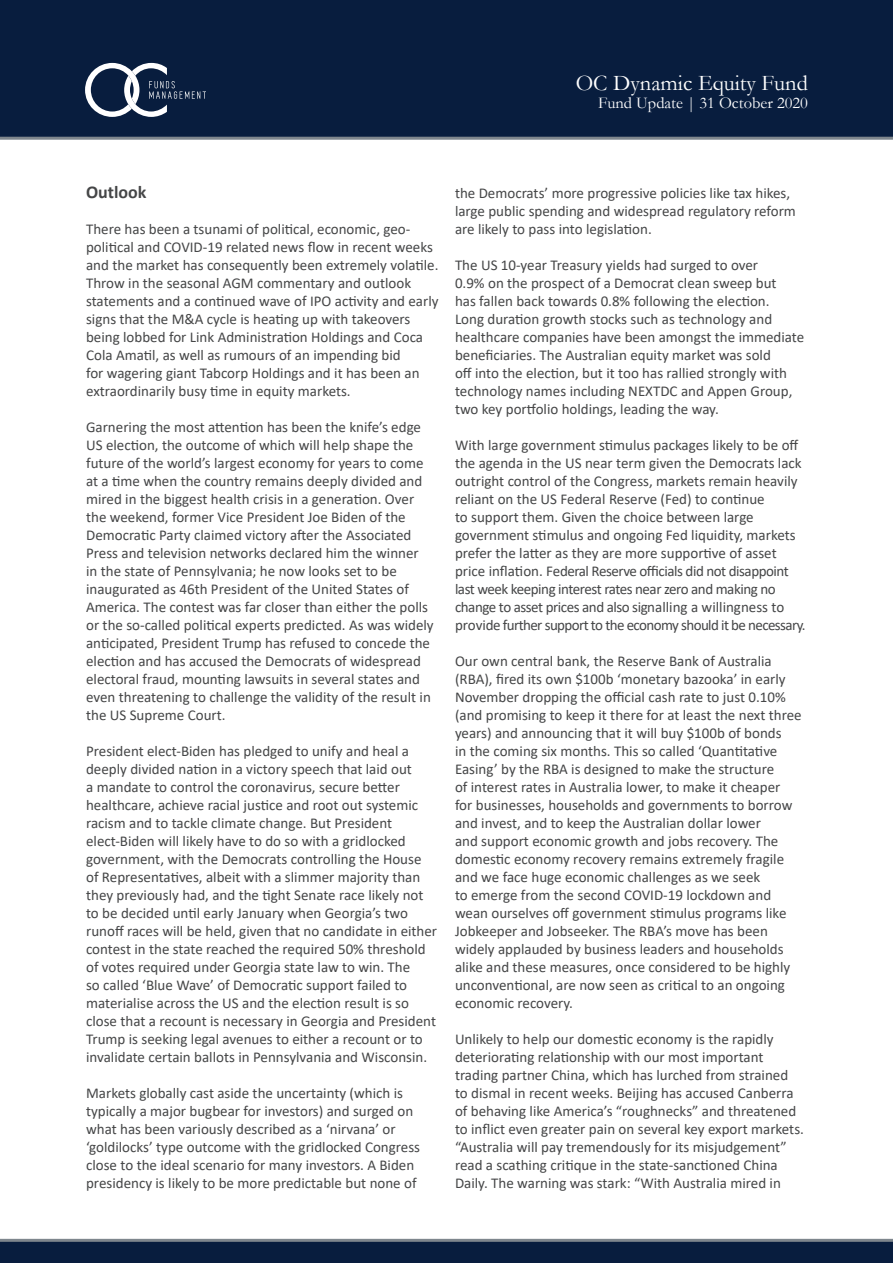
<style>
.page{position:relative;width:893px;height:1263px;background:#fff}
.page>*{position:absolute;margin:0;border:0;box-sizing:border-box;transform-origin:0 0}
.t1{font:22.5px "Garamond";color:#fff}
.t2{font:700 18px "Calibri";color:#454647}
.t3{font:16.5px "Garamond";color:#fff}
.t4{font:15px/18px "Calibri";color:#454647}
</style>
<div class="page">
<div style="left:0;top:0;width:893px;height:138px;background:#081d3e"></div>
<hr style="left:0;top:137px;width:893px;height:3px;background:#7e868d">
<svg style="left:85px;top:63px;width:121px;height:54px"></svg>
<div style="left:0;top:1240px;width:893px;height:23px;background:#081d3e"></div>
<hr style="left:0;top:1239px;width:893px;height:3px;background:#7e868d">
<h1 class="t1" style="left:576px;top:68px;width:234px">OC Dynamic Equity Fund</h1>
<p class="t3" style="left:598px;top:92px;width:211px">Fund Update | 31 October 2020</p>
<p class="t2" style="left:86px;top:179px;width:62px">Outlook</p>
<p class="t4" style="left:86px;top:220px;width:354px">There has been a tsunami of political, economic, geo&shy;political and COVID-19 related news flow in recent weeks and the market has consequently been extremely volatile.<br>Throw in the seasonal AGM commentary and outlook statements and a continued wave of IPO activity and early signs that the M&amp;A cycle is heating up with takeovers being lobbed for Link Administration Holdings and Coca Cola Amatil, as well as rumours of an impending bid<br>for wagering giant Tabcorp Holdings and it has been an extraordinarily busy time in equity markets.</p>
<p class="t4" style="left:86px;top:418px;width:349px">Garnering the most attention has been the knife’s edge US election, the outcome of which will help shape the future of the world’s largest economy for years to come at a time when the country remains deeply divided and mired in the biggest health crisis in a generation. Over the weekend, former Vice President Joe Biden of the Democratic Party claimed victory after the Associated Press and television networks declared him the winner in the state of Pennsylvania; he now looks set to be inaugurated as 46th President of the United States of America. The contest was far closer than either the polls or the so-called political experts predicted. As was widely anticipated, President Trump has refused to concede the election and has accused the Democrats of widespread electoral fraud, mounting lawsuits in several states and even threatening to challenge the validity of the result in the US Supreme Court.</p>
<p class="t4" style="left:86px;top:742px;width:353px">President elect-Biden has pledged to unify and heal a deeply divided nation in a victory speech that laid out<br>a mandate to control the coronavirus, secure better healthcare, achieve racial justice and root out systemic racism and to tackle climate change. But President elect-Biden will likely have to do so with a gridlocked government, with the Democrats controlling the House of Representatives, albeit with a slimmer majority than they previously had, and the tight Senate race likely not to be decided until early January when Georgia’s two runoff races will be held, given that no candidate in either contest in the state reached the required 50% threshold of votes required under Georgia state law to win. The<br>so called ‘Blue Wave’ of Democratic support failed to materialise across the US and the election result is so close that a recount is necessary in Georgia and President Trump is seeking legal avenues to either a recount or to invalidate certain ballots in Pennsylvania and Wisconsin.</p>
<p class="t4" style="left:86px;top:1084px;width:335px">Markets globally cast aside the uncertainty (which is typically a major bugbear for investors) and surged on what has been variously described as a ‘nirvana’ or ‘goldilocks’ type outcome with the gridlocked Congress close to the ideal scenario for many investors. A Biden presidency is likely to be more predictable but none of</p>
<p class="t4" style="left:455px;top:184px;width:342px">the Democrats’ more progressive policies like tax hikes, large public spending and widespread regulatory reform are likely to pass into legislation.</p>
<p class="t4" style="left:455px;top:256px;width:351px">The US 10-year Treasury yields had surged to over<br>0.9% on the prospect of a Democrat clean sweep but<br>has fallen back towards 0.8% following the election.<br>Long duration growth stocks such as technology and healthcare companies have been amongst the immediate beneficiaries. The Australian equity market was sold<br>off into the election, but it too has rallied strongly with technology names including NEXTDC and Appen Group, two key portfolio holdings, leading the way.</p>
<p class="t4" style="left:455px;top:436px;width:352px">With large government stimulus packages likely to be off the agenda in the US near term given the Democrats lack outright control of the Congress, markets remain heavily reliant on the US Federal Reserve (Fed) to continue<br>to support them. Given the choice between large government stimulus and ongoing Fed liquidity, markets prefer the latter as they are more supportive of asset price inflation. Federal Reserve officials did not disappoint last week keeping interest rates near zero and making no change to asset prices and also signalling a willingness to provide further support to the economy should it be necessary.</p>
<p class="t4" style="left:455px;top:652px;width:348px">Our own central bank, the Reserve Bank of Australia (RBA), fired its own $100b ‘monetary bazooka’ in early November dropping the official cash rate to just 0.10% (and promising to keep it there for at least the next three years) and announcing that it will buy $100b of bonds<br>in the coming six months. This so called ‘Quantitative Easing’ by the RBA is designed to make the structure<br>of interest rates in Australia lower, to make it cheaper<br>for businesses, households and governments to borrow and invest, and to keep the Australian dollar lower<br>and support economic growth and jobs recovery. The domestic economy recovery remains extremely fragile and we face huge economic challenges as we seek<br>to emerge from the second COVID-19 lockdown and wean ourselves off government stimulus programs like Jobkeeper and Jobseeker. The RBA’s move has been widely applauded by business leaders and households alike and these measures, once considered to be highly unconventional, are now seen as critical to an ongoing economic recovery.</p>
<p class="t4" style="left:455px;top:1030px;width:350px">Unlikely to help our domestic economy is the rapidly deteriorating relationship with our most important trading partner China, which has lurched from strained to dismal in recent weeks. Beijing has accused Canberra of behaving like America’s “roughnecks” and threatened to inflict even greater pain on several key export markets. “Australia will pay tremendously for its misjudgement” read a scathing critique in the state-sanctioned China Daily. The warning was stark: “With Australia mired in</p>
</div>
